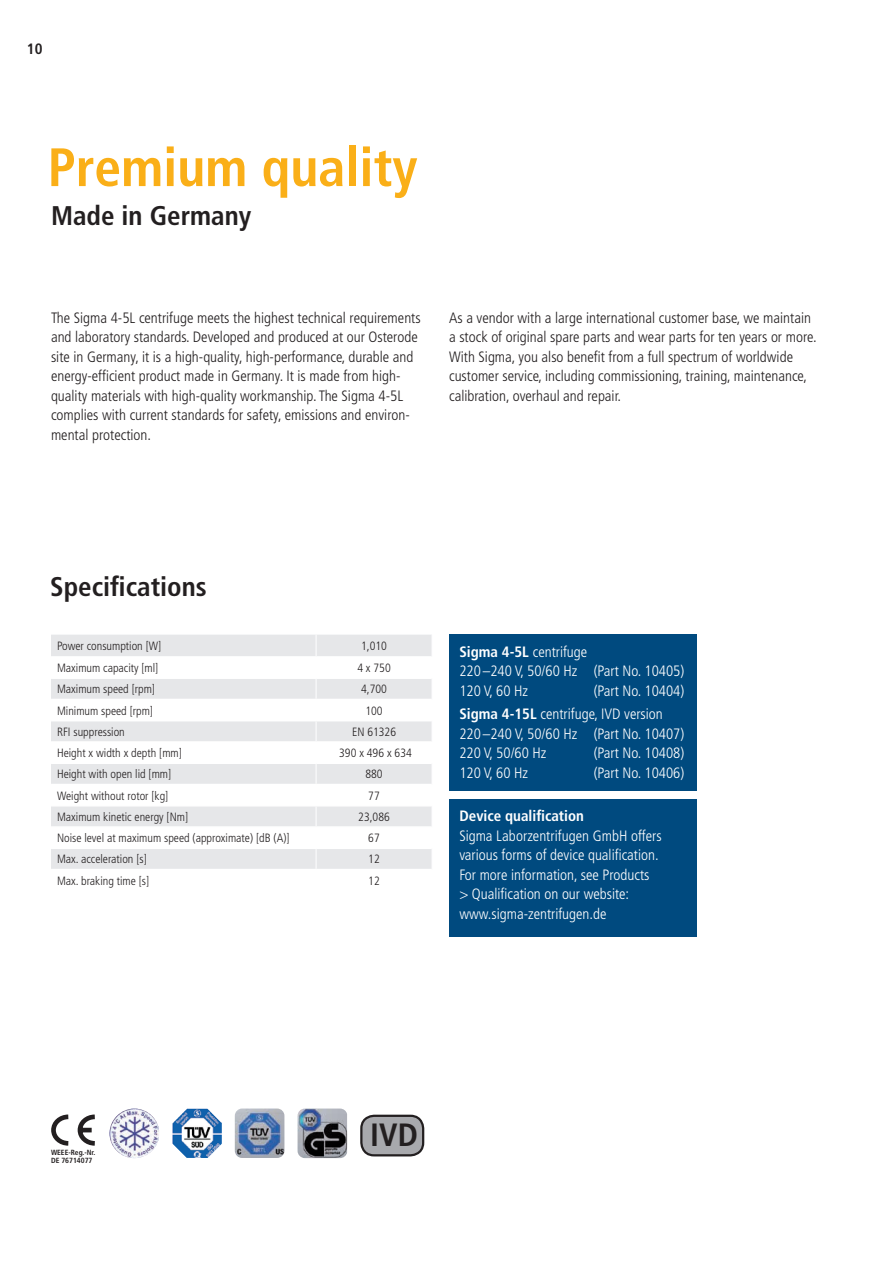
<style>
.page{position:relative;width:893px;height:1263px;background:#fff}
.page>*{position:absolute;margin:0;border:0;box-sizing:border-box;transform-origin:0 0}
.t1{font:700 condensed 54px "Frutiger LT Std";color:#faaf18}
.t2{font:700 condensed 32.25px "Frutiger LT Std";color:#231f20}
.t3{font:700 condensed 27px "Frutiger LT Std";color:#231f20}
.t4{font:300 condensed 15px/19.5px "Frutiger LT Std";color:#231f20}
.t5{font:300 condensed 15px/19.5px "Frutiger LT Std";color:#fff}
.t6{font:700 condensed 15px "Frutiger LT Std";color:#fff}
.t7{font:700 condensed 15px "Frutiger LT Std";color:#231f20}
.t8{font:300 condensed 12px "Frutiger LT Std";color:#231f20}
.t9{font:700 condensed 7.5px/8.6px "Frutiger LT Std";color:#231f20}
.s1{font-weight:700}
</style>
<div class="page">
<div style="left:51px;top:635px;width:381px;height:21px;background:#e6e7e9"></div>
<svg style="left:51px;top:679px;width:381px;height:190px;fill:#e6e7e9"></svg>
<svg style="left:316px;top:635px;width:1px;height:234px"></svg>
<hr style="left:316px;top:656px;width:116px;height:2px;background:#fff">
<hr style="left:316px;top:677px;width:116px;height:2px;background:#fff">
<hr style="left:51px;top:699px;width:265px;height:1px;background:#fff">
<hr style="left:316px;top:699px;width:116px;height:1px;background:#fff">
<hr style="left:51px;top:720px;width:265px;height:1px;background:#fff">
<hr style="left:316px;top:720px;width:116px;height:1px;background:#fff">
<hr style="left:51px;top:741px;width:265px;height:2px;background:#fff">
<hr style="left:316px;top:741px;width:116px;height:2px;background:#fff">
<hr style="left:51px;top:762px;width:265px;height:2px;background:#fff">
<hr style="left:316px;top:762px;width:116px;height:2px;background:#fff">
<hr style="left:51px;top:784px;width:265px;height:1px;background:#fff">
<hr style="left:316px;top:784px;width:116px;height:1px;background:#fff">
<hr style="left:51px;top:805px;width:265px;height:1px;background:#fff">
<hr style="left:316px;top:805px;width:116px;height:1px;background:#fff">
<hr style="left:51px;top:826px;width:265px;height:2px;background:#fff">
<hr style="left:316px;top:826px;width:116px;height:2px;background:#fff">
<hr style="left:51px;top:847px;width:265px;height:2px;background:#fff">
<hr style="left:316px;top:847px;width:116px;height:2px;background:#fff">
<img style="left:172px;top:1108px;width:50px;height:50px">
<div style="left:361px;top:1116px;width:62px;height:39px;background:#a8a9ad;border-radius:13px"></div>
<div style="left:360px;top:1115px;width:64px;height:41px;border:2px solid #231f20;border-radius:13px"></div>
<img style="left:109px;top:1108px;width:50px;height:50px;border-radius:25px">
<img style="left:235px;top:1108px;width:49px;height:50px">
<img style="left:298px;top:1108px;width:49px;height:50px">
<div style="left:449px;top:799px;width:248px;height:138px;background:#004a7f"></div>
<div style="left:449px;top:635px;width:248px;height:156px;background:#004a7f"></div>
<svg style="left:51px;top:1114px;width:44px;height:32px"></svg>
<p class="t7" style="left:27px;top:40px;width:17px">10</p>
<h1 class="t1" style="left:48px;top:135px;width:371px">Premium quality</h1>
<h3 class="t3" style="left:51px;top:200px;width:202px">Made in Germany</h3>
<p class="t4" style="left:51px;top:308px;width:371px">The Sigma 4-5L centrifuge meets the highest technical requirements and laboratory standards. Developed and produced at our Osterode site in Germany, it is a high-quality, high-performance, durable and energy-efficient product made in Germany. It is made from high&shy;quality materials with high-quality workmanship. The Sigma 4-5L complies with current standards for safety, emissions and environ&shy;mental protection.</p>
<p class="t4" style="left:449px;top:308px;width:369px">As a vendor with a large international customer base, we maintain a stock of original spare parts and wear parts for ten years or more.<br>With Sigma, you also benefit from a full spectrum of worldwide customer service, including commissioning, training, maintenance, calibration, overhaul and repair.</p>
<h3 class="t3" style="left:50px;top:570px;width:158px">Specifications</h3>
<p class="t8" style="left:57px;top:639px;width:106px">Power consumption [W]</p>
<p class="t8" style="left:361px;top:639px;width:27px">1,010</p>
<p class="t8" style="left:57px;top:661px;width:103px">Maximum capacity [ml]</p>
<p class="t8" style="left:357px;top:661px;width:35px">4 x 750</p>
<p class="t8" style="left:57px;top:682px;width:100px">Maximum speed [rpm]</p>
<p class="t8" style="left:361px;top:682px;width:27px">4,700</p>
<p class="t8" style="left:57px;top:704px;width:98px">Minimum speed [rpm]</p>
<p class="t8" style="left:365px;top:704px;width:19px">100</p>
<p class="t8" style="left:57px;top:725px;width:69px">RFI suppression</p>
<p class="t8" style="left:352px;top:725px;width:46px">EN 61326</p>
<p class="t8" style="left:57px;top:746px;width:126px">Height x width x depth [mm]</p>
<p class="t8" style="left:339px;top:746px;width:74px">390 x 496 x 634</p>
<p class="t8" style="left:57px;top:767px;width:116px">Height with open lid [mm]</p>
<p class="t8" style="left:365px;top:767px;width:19px">880</p>
<p class="t8" style="left:57px;top:789px;width:113px">Weight without rotor [kg]</p>
<p class="t8" style="left:368px;top:789px;width:13px">77</p>
<p class="t8" style="left:57px;top:810px;width:133px">Maximum kinetic energy [Nm]</p>
<p class="t8" style="left:358px;top:810px;width:33px">23,086</p>
<p class="t8" style="left:57px;top:831px;width:234px">Noise level at maximum speed (approximate) [dB (A)]</p>
<p class="t8" style="left:368px;top:831px;width:13px">67</p>
<p class="t8" style="left:57px;top:852px;width:91px">Max. acceleration [s]</p>
<p class="t8" style="left:368px;top:852px;width:13px">12</p>
<p class="t8" style="left:57px;top:874px;width:94px">Max. braking time [s]</p>
<p class="t8" style="left:368px;top:874px;width:13px">12</p>
<p class="t5" style="left:459px;top:642px;width:227px"><span class="s1">Sigma 4-5L</span> centrifuge<br>220–240 V, 50/60 Hz (Part No. 10405)<br>120 V, 60 Hz</p>
<p class="t5" style="left:459px;top:679px;width:226px;line-height:23.7px;text-indent:134px">(Part No. 10404)<br><span class="s1">Sigma 4-15L</span> centrifuge, IVD version</p>
<p class="t5" style="left:459px;top:724px;width:227px">220–240 V, 50/60 Hz (Part No. 10407)<br>220 V, 50/60 Hz</p>
<p class="t5" style="left:594px;top:743px;width:92px">(Part No. 10408)</p>
<p class="t5" style="left:459px;top:763px;width:70px">120 V, 60 Hz</p>
<p class="t5" style="left:594px;top:763px;width:92px">(Part No. 10406)</p>
<p class="t6" style="left:459px;top:807px;width:126px">Device qualification</p>
<p class="t5" style="left:459px;top:826px;width:204px">Sigma Laborzentrifugen GmbH offers various forms of device qualification.<br>For more information, see Products &gt; Qualification on our website: www.sigma-zentrifugen.de</p>
<p class="t9" style="left:51px;top:1148px;width:46px">WEEE-Reg.-Nr.<br>DE 76714077</p>
<h2 class="t2" style="left:370px;top:1116px;width:49px">IVD</h2>
</div>
